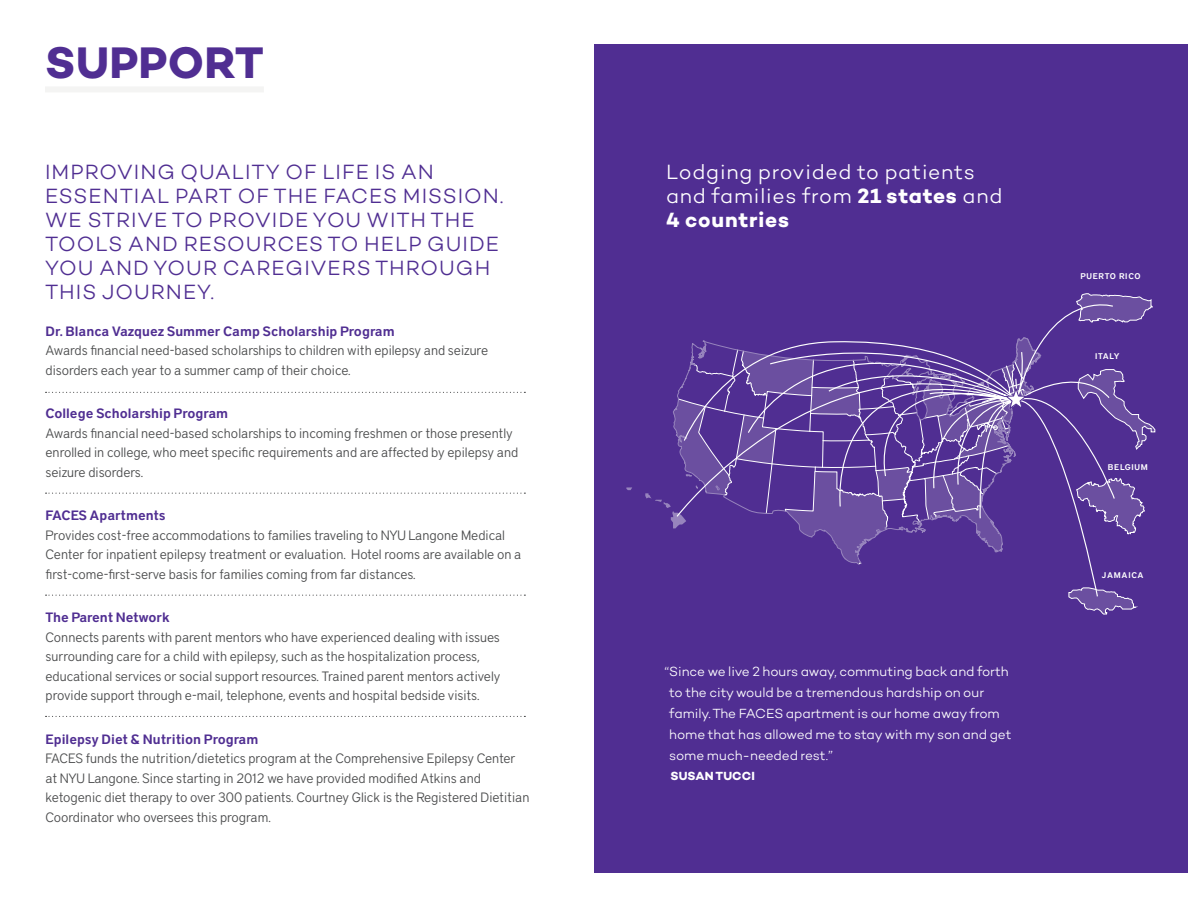
<style>
.page{position:relative;width:1188px;height:918px;background:#fff}
.page>*{position:absolute;margin:0;border:0;box-sizing:border-box;transform-origin:0 0}
.t1{font:700 45px "Campton";letter-spacing:.01em;color:#502e92}
.Intro_2{font:300 21px/24px "Campton";letter-spacing:.045em;color:#502e92}
.Intro_2-2{font:300 21px/24px "Campton";letter-spacing:.035em;color:#fff}
.Body{font:300 13.5px/19.5px "District";color:#4b4c4d}
.QUOTE{font:300 13.5px/21px "Campton";letter-spacing:-.005em;color:#fff}
.Subhead{font:13.5px "District Demi";color:#502e92}
.Subhead-2{font:13.5px "District Demi";letter-spacing:-.02em;color:#502e92}
.QUOTE-2{font:700 12px "Campton";letter-spacing:.005em;color:#fff}
.Subhead-3{font:8.25px "District Demi";letter-spacing:.09em;color:#fff}
.s1{font-weight:700}
</style>
<div class="page">
<svg style="left:46px;top:392px;width:479px;height:1px"></svg>
<svg style="left:46px;top:493px;width:479px;height:1px"></svg>
<svg style="left:46px;top:595px;width:479px;height:1px"></svg>
<svg style="left:46px;top:716px;width:479px;height:1px"></svg>
<div style="left:45px;top:86px;width:219px;height:6px;background:#f4f4f3"></div>
<div style="left:594px;top:45px;width:594px;height:828px;background:#502e92"></div>
<svg style="left:626px;top:487px;width:6px;height:3px"></svg>
<svg style="left:645px;top:293px;width:510px;height:322px"></svg>
<p class="t1" style="left:45px;top:34px;width:220px">SUPPORT</p>
<p class="Intro_2" style="left:45px;top:159px;width:460px">IMPROVING QUALITY OF LIFE IS AN<br>ESSENTIAL PART OF THE FACES MISSION.<br>WE STRIVE TO PROVIDE YOU WITH THE<br>TOOLS AND RESOURCES TO HELP GUIDE<br>YOU AND YOUR CAREGIVERS THROUGH<br>THIS JOURNEY.</p>
<p class="Subhead" style="left:46px;top:323px;width:351px">Dr. Blanca Vazquez Summer Camp Scholarship Program</p>
<p class="Body" style="left:46px;top:341px;width:444px">Awards financial need-based scholarships to children with epilepsy and seizure disorders each year to a summer camp of their choice.</p>
<p class="Subhead" style="left:46px;top:405px;width:184px">College Scholarship Program</p>
<p class="Body" style="left:46px;top:423px;width:474px">Awards financial need-based scholarships to incoming freshmen or those presently enrolled in college, who meet specific requirements and are affected by epilepsy and seizure disorders.</p>
<p class="Subhead" style="left:46px;top:507px;width:121px">FACES Apartments</p>
<p class="Body" style="left:46px;top:525px;width:477px">Provides cost-free accommodations to families traveling to NYU Langone Medical<br>Center for inpatient epilepsy treatment or evaluation. Hotel rooms are available on a first-come-first-serve basis for families coming from far distances.</p>
<p class="Subhead-2" style="left:46px;top:609px;width:126px">The Parent Network</p>
<p class="Body" style="left:46px;top:627px;width:456px">Connects parents with parent mentors who have experienced dealing with issues surrounding care for a child with epilepsy, such as the hospitalization process, educational services or social support resources. Trained parent mentors actively provide support through e-mail, telephone, events and hospital bedside visits.</p>
<p class="Subhead" style="left:46px;top:731px;width:214px">Epilepsy Diet &amp; Nutrition Program</p>
<p class="Body" style="left:46px;top:749px;width:485px">FACES funds the nutrition/dietetics program at the Comprehensive Epilepsy Center at NYU Langone. Since starting in 2012 we have provided modified Atkins and ketogenic diet therapy to over 300 patients. Courtney Glick is the Registered Dietitian Coordinator who oversees this program.</p>
<p class="Intro_2-2" style="left:666px;top:159px;width:338px">Lodging provided to patients and families from <span class="s1">21 states</span> and<br><span class="s1">4 countries</span></p>
<p class="QUOTE" style="left:669px;top:660px;width:344px;text-indent:-5px">“Since we live 2 hours away, commuting back and forth to the city would be a tremendous hardship on our family. The FACES apartment is our home away from home that has allowed me to stay with my son and get some much-needed rest.”</p>
<p class="QUOTE-2" style="left:671px;top:768px;width:86px">SUSAN TUCCI</p>
<p class="Subhead-3" style="left:1080px;top:271px;width:62px">PUERTO RICO</p>
<p class="Subhead-3" style="left:1095px;top:351px;width:26px">ITALY</p>
<p class="Subhead-3" style="left:1108px;top:463px;width:42px">BELGIUM</p>
<p class="Subhead-3" style="left:1102px;top:570px;width:43px">JAMAICA</p>
</div>
